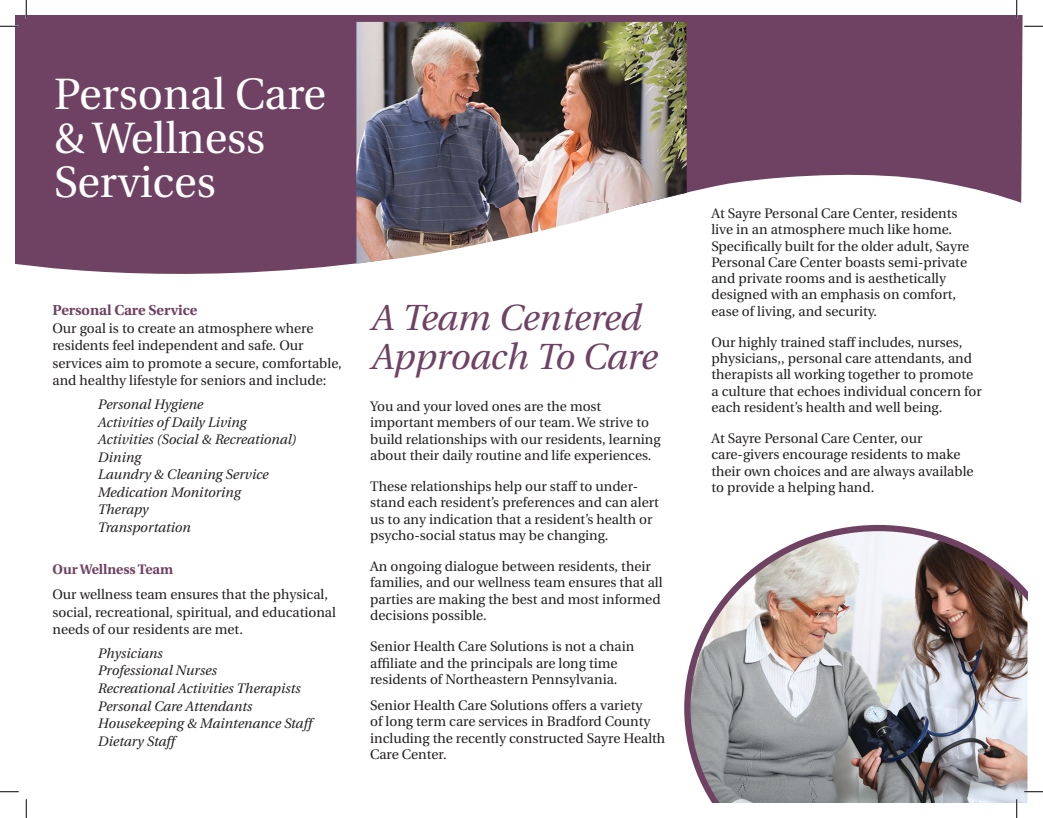
<style>
.page{position:relative;width:1043px;height:818px;background:#fff}
.page>*{position:absolute;margin:0;border:0;box-sizing:border-box;transform-origin:0 0}
.t1{font:43.75px/43.8px "Utopia";color:#fff}
.t2{font:italic 36.25px/38.8px "Utopia";color:#6f4263}
.t3{font:700 14.38px "Utopia";color:#6f4263}
.t4{font:13.75px/16.2px "Utopia";color:#231f20}
.t5{font:italic 13.75px/17.5px "Utopia";color:#231f20}
.t6{font:700 13.75px "Utopia";color:#6f4263}
</style>
<div class="page">
<svg style="left:15px;top:15px;width:1007px;height:259px;fill:#6f4263"></svg>
<img style="left:356px;top:22px;width:330px;height:242px">
<img style="left:684px;top:525px;width:344px;height:277px">
<svg style="left:0;top:25px;width:19px;height:2px"></svg>
<svg style="left:1024px;top:25px;width:18px;height:2px"></svg>
<svg style="left:0;top:791px;width:19px;height:1px"></svg>
<svg style="left:1024px;top:790px;width:18px;height:2px"></svg>
<svg style="left:25px;top:0;width:2px;height:19px"></svg>
<svg style="left:25px;top:799px;width:2px;height:19px"></svg>
<svg style="left:1015px;top:0;width:2px;height:19px"></svg>
<svg style="left:1015px;top:799px;width:2px;height:19px"></svg>
<h1 class="t1" style="left:54px;top:73px;width:273px">Personal Care &amp; Wellness<br>Services</h1>
<p class="t3" style="left:53px;top:302px;width:146px">Personal Care Service</p>
<p class="t4" style="left:53px;top:320px;width:291px;line-height:17.5px">Our goal is to create an atmosphere where residents feel independent and safe. Our services aim to promote a secure, comfortable, and healthy lifestyle for seniors and include:</p>
<p class="t5" style="left:98px;top:396px;width:200px">Personal Hygiene<br>Activities of Daily Living<br>Activities (Social &amp; Recreational)<br>Dining<br>Laundry &amp; Cleaning Service<br>Medication Monitoring<br>Therapy<br>Transportation</p>
<p class="t6" style="left:53px;top:561px;width:122px">Our Wellness Team</p>
<p class="t4" style="left:53px;top:586px;width:285px;line-height:17.5px">Our wellness team ensures that the physical, social, recreational, spiritual, and educational needs of our residents are met.</p>
<p class="t5" style="left:98px;top:644px;width:216px">Physicians<br>Professional Nurses<br>Recreational Activities Therapists<br>Personal Care Attendants<br>Housekeeping &amp; Maintenance Staff<br>Dietary Staff</p>
<h2 class="t2" style="left:370px;top:299px;width:287px">A Team Centered<br>Approach To Care</h2>
<p class="t4" style="left:370px;top:398px;width:292px">You and your loved ones are the most important members of our team. We strive to build relationships with our residents, learning about their daily routine and life experiences.</p>
<p class="t4" style="left:370px;top:478px;width:290px">These relationships help our staff to under&shy;stand each resident’s preferences and can alert us to any indication that a resident’s health or psycho-social status may be changing.</p>
<p class="t4" style="left:370px;top:558px;width:294px">An ongoing dialogue between residents, their families, and our wellness team ensures that all parties are making the best and most informed decisions possible.</p>
<p class="t4" style="left:370px;top:638px;width:265px">Senior Health Care Solutions is not a chain affiliate and the principals are long time residents of Northeastern Pennsylvania.</p>
<p class="t4" style="left:370px;top:697px;width:296px">Senior Health Care Solutions offers a variety<br>of long term care services in Bradford County including the recently constructed Sayre Health Care Center.</p>
<p class="t4" style="left:711px;top:205px;width:259px">At Sayre Personal Care Center, residents live in an atmosphere much like home.<br>Specifically built for the older adult, Sayre Personal Care Center boasts semi-private and private rooms and is aesthetically designed with an emphasis on comfort, ease of living, and security.</p>
<p class="t4" style="left:711px;top:334px;width:272px">Our highly trained staff includes, nurses, physicians,, personal care attendants, and therapists all working together to promote a culture that echoes individual concern for each resident’s health and well being.</p>
<p class="t4" style="left:711px;top:430px;width:264px">At Sayre Personal Care Center, our care-givers encourage residents to make their own choices and are always available to provide a helping hand.</p>
</div>
